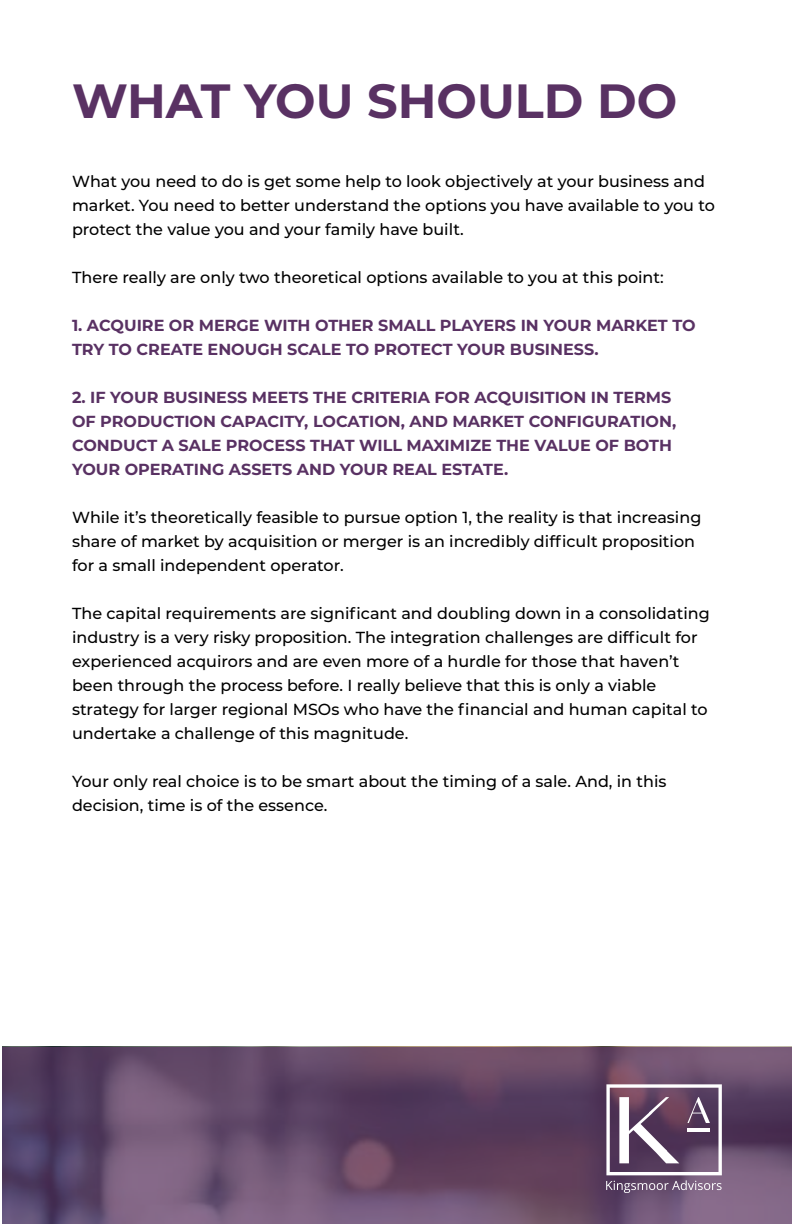
<style>
.page{position:relative;width:792px;height:1224px;background:#fff}
.page>*{position:absolute;margin:0;border:0;box-sizing:border-box;transform-origin:0 0}
.t1{font:700 48px "Montserrat";color:#593163}
.t2{font:500 16px/24px "Montserrat";color:#000}
.t3{font:700 16px/24px "Montserrat";color:#593163}
</style>
<div class="page">
<svg style="left:2px;top:1047px;width:790px;height:177px;background:#654a6a"></svg>
<svg style="left:606px;top:1084px;width:116px;height:109px"></svg>
<h1 class="t1" style="left:72px;top:67px;width:607px">WHAT YOU SHOULD DO</h1>
<p class="t2" style="left:72px;top:168px;width:644px">What you need to do is get some help to look objectively at your business and market. You need to better understand the options you have available to you to protect the value you and your family have built.</p>
<p class="t2" style="left:72px;top:264px;width:593px">There really are only two theoretical options available to you at this point:</p>
<p class="t3" style="left:72px;top:312px;width:625px">1. ACQUIRE OR MERGE WITH OTHER SMALL PLAYERS IN YOUR MARKET TO<br>TRY TO CREATE ENOUGH SCALE TO PROTECT YOUR BUSINESS.</p>
<p class="t3" style="left:72px;top:384px;width:606px">2. IF YOUR BUSINESS MEETS THE CRITERIA FOR ACQUISITION IN TERMS OF PRODUCTION CAPACITY, LOCATION, AND MARKET CONFIGURATION, CONDUCT A SALE PROCESS THAT WILL MAXIMIZE THE VALUE OF BOTH YOUR OPERATING ASSETS AND YOUR REAL ESTATE.</p>
<p class="t2" style="left:72px;top:504px;width:631px">While it’s theoretically feasible to pursue option 1, the reality is that increasing share of market by acquisition or merger is an incredibly difficult proposition for a small independent operator.</p>
<p class="t2" style="left:72px;top:600px;width:639px">The capital requirements are significant and doubling down in a consolidating industry is a very risky proposition. The integration challenges are difficult for experienced acquirors and are even more of a hurdle for those that haven’t been through the process before. I really believe that this is only a viable strategy for larger regional MSOs who have the financial and human capital to undertake a challenge of this magnitude.</p>
<p class="t2" style="left:72px;top:768px;width:596px">Your only real choice is to be smart about the timing of a sale. And, in this decision, time is of the essence.</p>
</div>
